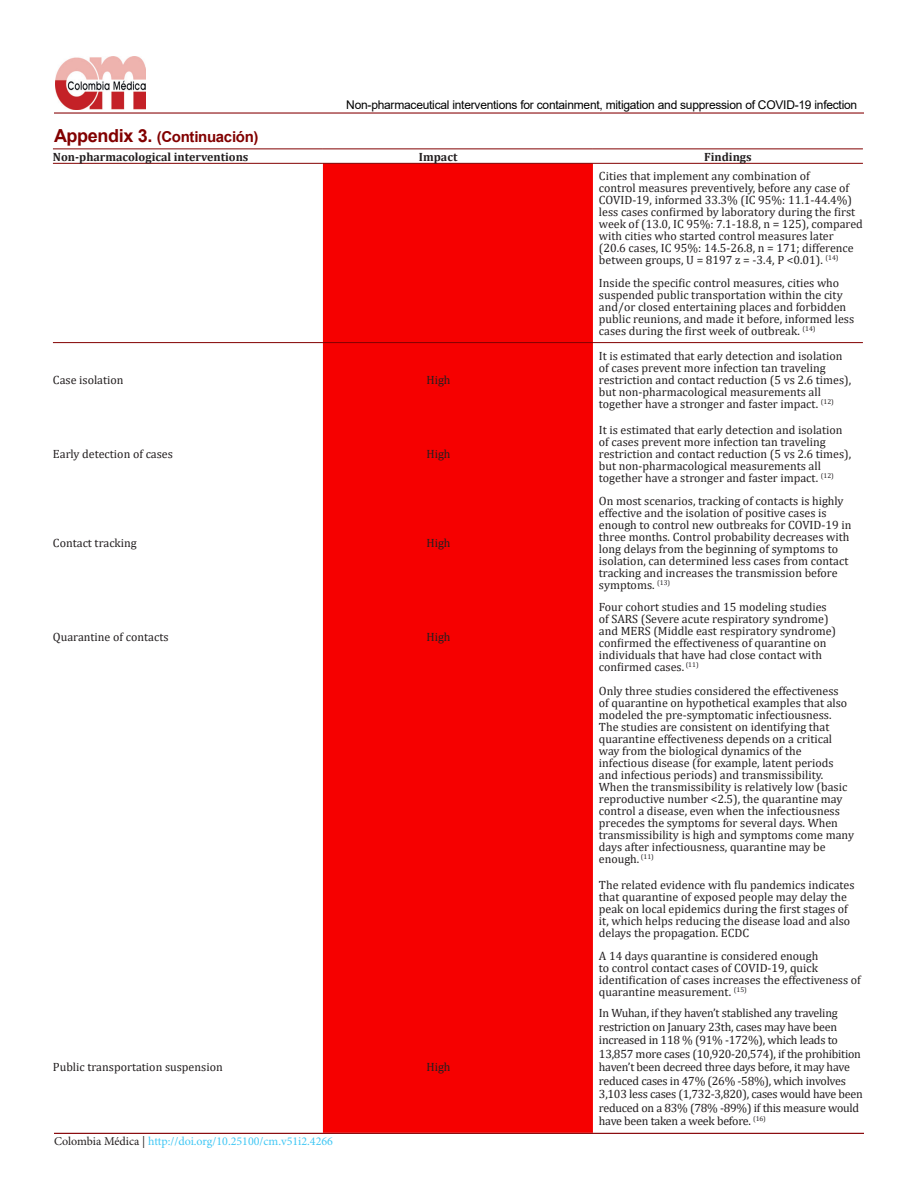
<style>
.page{position:relative;width:918px;height:1188px;background:#fff}
.page>*{position:absolute;margin:0;border:0;box-sizing:border-box;transform-origin:0 0}
.t1{font:700 15px "Arial";letter-spacing:-.02em;color:#820000}
.t2{font:12px/12px "Cambria";color:#231f20}
.t3{font:12px/13.5px "Cambria";letter-spacing:-.02em;color:#231f20}
.t4{font:12px "Arial";letter-spacing:-.02em;color:#000}
.t5{font:12px "Minion Pro";color:#40c7f4}
.t6{font:700 12px "Cambria";color:#231f20}
.s1{font-size:18px}
.s2{color:#231f20}
</style>
<div class="page">
<img style="left:55px;top:57px;width:91px;height:52px">
<hr style="left:54px;top:112px;width:810px;height:2px;background:#8b0d10">
<div style="left:323px;top:164px;width:270px;height:969px;background:#f60000"></div>
<hr style="left:53px;top:148px;width:270px;height:1px;background:#820000">
<hr style="left:323px;top:148px;width:270px;height:1px;background:#820000">
<hr style="left:593px;top:148px;width:270px;height:1px;background:#820000">
<hr style="left:53px;top:163px;width:270px;height:1px;background:#820000">
<hr style="left:323px;top:163px;width:270px;height:1px;background:#820000">
<hr style="left:593px;top:163px;width:270px;height:1px;background:#820000">
<hr style="left:53px;top:342px;width:270px;height:1px;background:#820000">
<hr style="left:323px;top:342px;width:270px;height:1px;background:#820000">
<hr style="left:593px;top:342px;width:270px;height:1px;background:#820000">
<hr style="left:54px;top:1133px;width:810px;height:1px;background:#8b0d10">
<p class="t1" style="left:54px;top:126px;width:206px"><span class="s1">Appendix 3.</span> (Continuación)</p>
<p class="t4" style="left:346px;top:96px;width:512px">Non-pharmaceutical interventions for containment, mitigation and suppression of COVID-19 infection</p>
<p class="t6" style="left:53px;top:148px;width:197px">Non-pharmacological interventions</p>
<p class="t6" style="left:419px;top:148px;width:40px">Impact</p>
<p class="t6" style="left:704px;top:148px;width:49px">Findings</p>
<p class="t2" style="left:599px;top:169px;width:266px">Cities that implement any combination of<br>control measures preventively, before any case of COVID-19, informed 33.3% (IC 95%: 11.1-44.4%) less cases confirmed by laboratory during the first week of (13.0, IC 95%: 7.1-18.8, n = 125), compared with cities who started control measures later (20.6 cases, IC 95%: 14.5-26.8, n = 171; difference between groups, U = 8197 z = -3.4, P &lt;0.01). <sup>(14)</sup></p>
<p class="t2" style="left:599px;top:277px;width:257px">Inside the specific control measures, cities who suspended public transportation within the city and/or closed entertaining places and forbidden public reunions, and made it before, informed less cases during the first week of outbreak. <sup>(14)</sup></p>
<p class="t2" style="left:53px;top:374px;width:72px">Case isolation</p>
<p class="t2" style="left:426px;top:374px;width:26px">High</p>
<p class="t2" style="left:599px;top:350px;width:254px">It is estimated that early detection and isolation of cases prevent more infection tan traveling restriction and contact reduction (5 vs 2.6 times), but non-pharmacological measurements all together have a stronger and faster impact. <sup>(12)</sup></p>
<p class="t2" style="left:53px;top:448px;width:122px">Early detection of cases</p>
<p class="t2" style="left:426px;top:448px;width:26px">High</p>
<p class="t2" style="left:53px;top:537px;width:85px">Contact tracking</p>
<p class="t2" style="left:426px;top:537px;width:26px">High</p>
<p class="t2" style="left:53px;top:631px;width:117px">Quarantine of contacts</p>
<p class="t2" style="left:426px;top:631px;width:26px">High</p>
<p class="t2" style="left:53px;top:1061px;width:171px">Public transportation suspension</p>
<p class="t2" style="left:426px;top:1061px;width:26px">High</p>
<p class="t5" style="left:54px;top:1134px;width:280px"><span class="s2">Colombia Médica |</span> http://doi.org/10.25100/cm.v51i2.4266</p>
<p class="t2" style="left:599px;top:424px;width:254px">It is estimated that early detection and isolation of cases prevent more infection tan traveling restriction and contact reduction (5 vs 2.6 times), but non-pharmacological measurements all together have a stronger and faster impact. <sup>(12)</sup></p>
<p class="t2" style="left:599px;top:495px;width:254px">On most scenarios, tracking of contacts is highly effective and the isolation of positive cases is enough to control new outbreaks for COVID-19 in three months. Control probability decreases with long delays from the beginning of symptoms to isolation, can determined less cases from contact tracking and increases the transmission before symptoms. <sup>(13)</sup></p>
<p class="t2" style="left:599px;top:601px;width:239px">Four cohort studies and 15 modeling studies of SARS (Severe acute respiratory syndrome) and MERS (Middle east respiratory syndrome) confirmed the effectiveness of quarantine on individuals that have had close contact with confirmed cases. <sup>(11)</sup></p>
<p class="t2" style="left:599px;top:685px;width:257px">Only three studies considered the effectiveness<br>of quarantine on hypothetical examples that also modeled the pre-symptomatic infectiousness.<br>The studies are consistent on identifying that quarantine effectiveness depends on a critical way from the biological dynamics of the infectious disease (for example, latent periods and infectious periods) and transmissibility.<br>When the transmissibility is relatively low (basic reproductive number &lt;2.5), the quarantine may control a disease, even when the infectiousness precedes the symptoms for several days. When transmissibility is high and symptoms come many days after infectiousness, quarantine may be enough. <sup>(11)</sup></p>
<p class="t2" style="left:599px;top:879px;width:257px">The related evidence with flu pandemics indicates that quarantine of exposed people may delay the peak on local epidemics during the first stages of it, which helps reducing the disease load and also delays the propagation. ECDC</p>
<p class="t2" style="left:599px;top:950px;width:264px">A 14 days quarantine is considered enough<br>to control contact cases of COVID-19, quick identification of cases increases the effectiveness of quarantine measurement. <sup>(15)</sup></p>
<p class="t3" style="left:599px;top:1006px;width:265px">In Wuhan, if they haven’t stablished any traveling restriction on January 23th, cases may have been increased in 118 % (91% -172%), which leads to 13,857 more cases (10,920-20,574), if the prohibition haven’t been decreed three days before, it may have reduced cases in 47% (26% -58%), which involves 3,103 less cases (1,732-3,820), cases would have been reduced on a 83% (78% -89%) if this measure would have been taken a week before. <sup>(16)</sup></p>
</div>
